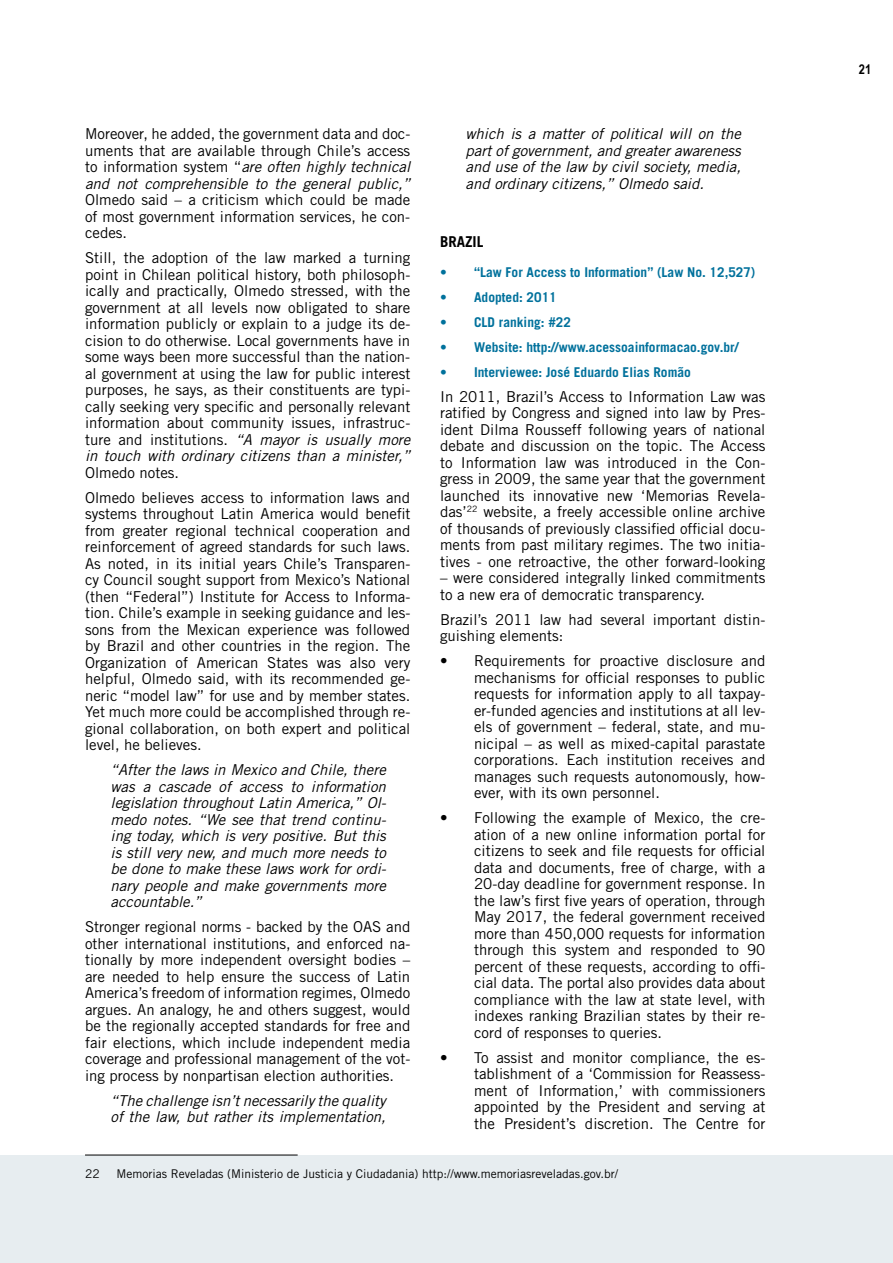
<style>
.page{position:relative;width:893px;height:1263px;background:#fff}
.page>*{position:absolute;margin:0;border:0;box-sizing:border-box;transform-origin:0 0}
.t1{font:15px/16.5px "Trade Gothic";color:#000;text-align:justify}
.t2{font:italic 15px/16.5px "Trade Gothic";color:#000;text-align:justify}
.t3{font:700 15px "Trade Gothic";color:#000}
.t4{font:700 13.5px "Trade Gothic";color:#00719c}
.t5{font:700 13.5px "Arial Narrow";color:#000}
.t6{font:12px "Trade Gothic";color:#000}
.s1{font-style:italic}
</style>
<div class="page">
<div style="left:0;top:1155px;width:893px;height:108px;background:#e7edf0"></div>
<hr style="left:85px;top:1155px;width:213px;height:1px;background:#000">
<p class="t1" style="left:85px;top:125px;width:327px">Moreover, he added, the government data and doc&shy;uments that are available through Chile’s access to information system “<span class="s1">are often highly technical and not comprehensible to the general public,”</span></p>
<p class="t1" style="left:85px;top:191px;width:327px">Olmedo said – a criticism which could be made of most government information services, he con&shy;cedes.</p>
<p class="t1" style="left:85px;top:249px;width:327px">Still, the adoption of the law marked a turning point in Chilean political history, both philosoph&shy;ically and practically, Olmedo stressed, with the government at all levels now obligated to share information publicly or explain to a judge its de&shy;cision to do otherwise. Local governments have in some ways been more successful than the nation&shy;al government at using the law for public interest purposes, he says, as their constituents are typi&shy;cally seeking very specific and personally relevant information about community issues, infrastruc&shy;ture and institutions. <span class="s1">“A mayor is usually more in touch with ordinary citizens than a minister,”</span></p>
<p class="t1" style="left:85px;top:460px;width:327px;line-height:25px">Olmedo notes.<br>Olmedo believes access to information laws and</p>
<p class="t1" style="left:85px;top:505px;width:327px">systems throughout Latin America would benefit from greater regional technical cooperation and reinforcement of agreed standards for such laws.<br>As noted, in its initial years Chile’s Transparen&shy;cy Council sought support from Mexico’s National (then “Federal”) Institute for Access to Informa&shy;tion. Chile’s example in seeking guidance and les&shy;sons from the Mexican experience was followed by Brazil and other countries in the region. The Organization of American States was also very helpful, Olmedo said, with its recommended ge&shy;neric “model law” for use and by member states.<br>Yet much more could be accomplished through re&shy;gional collaboration, on both expert and political level, he believes.</p>
<p class="t2" style="left:111px;top:761px;width:277px">“After the laws in Mexico and Chile, there was a cascade of access to information legislation throughout Latin America,” Ol&shy;medo notes. “We see that trend continu&shy;ing today, which is very positive. But this is still very new, and much more needs to be done to make these laws work for ordi&shy;nary people and make governments more accountable.”</p>
<p class="t1" style="left:85px;top:918px;width:327px">Stronger regional norms - backed by the OAS and other international institutions, and enforced na&shy;tionally by more independent oversight bodies – are needed to help ensure the success of Latin America’s freedom of information regimes, Olmedo argues. An analogy, he and others suggest, would be the regionally accepted standards for free and fair elections, which include independent media coverage and professional management of the vot&shy;ing process by nonpartisan election authorities.</p>
<p class="t2" style="left:111px;top:1092px;width:277px">“The challenge isn’t necessarily the quality of the law, but rather its implementation,</p>
<p class="t2" style="left:466px;top:125px;width:277px">which is a matter of political will on the part of government, and greater awareness and use of the law by civil society, media, and ordinary citizens,” Olmedo said.</p>
<p class="t3" style="left:440px;top:233px;width:45px">BRAZIL</p>
<p class="t4" style="left:440px;top:263px;width:317px">• “Law For Access to Information” (Law No. 12,527)</p>
<p class="t4" style="left:440px;top:288px;width:118px">• Adopted: 2011</p>
<p class="t4" style="left:440px;top:313px;width:132px">• CLD ranking: #22</p>
<p class="t4" style="left:440px;top:338px;width:300px">• Website: http://www.acessoainformacao.gov.br/</p>
<p class="t4" style="left:440px;top:363px;width:252px">• Interviewee: José Eduardo Elias Romão</p>
<p class="t1" style="left:440px;top:388px;width:327px">In 2011, Brazil’s Access to Information Law was ratified by Congress and signed into law by Pres&shy;ident Dilma Rousseff following years of national debate and discussion on the topic. The Access to Information law was introduced in the Con&shy;gress in 2009, the same year that the government launched its innovative new ‘Memorias Revela&shy;das’<sup>22</sup> website, a freely accessible online archive of thousands of previously classified official docu&shy;ments from past military regimes. The two initia&shy;tives - one retroactive, the other forward-looking</p>
<p class="t1" style="left:440px;top:569px;width:327px">– were considered integrally linked commitments to a new era of democratic transparency.</p>
<p class="t1" style="left:440px;top:611px;width:327px">Brazil’s 2011 law had several important distin&shy;guishing elements:</p>
<p class="t1" style="left:474px;top:652px;width:293px;text-indent:-34px">• Requirements for proactive disclosure and mechanisms for official responses to public requests for information apply to all taxpay&shy;er-funded agencies and institutions at all lev&shy;els of government – federal, state, and mu&shy;nicipal – as well as mixed-capital parastate corporations. Each institution receives and manages such requests autonomously, how&shy;ever, with its own personnel.</p>
<p class="t1" style="left:474px;top:809px;width:293px;text-indent:-34px">• Following the example of Mexico, the cre&shy;ation of a new online information portal for citizens to seek and file requests for official data and documents, free of charge, with a 20-day deadline for government response. In the law’s first five years of operation, through May 2017, the federal government received more than 450,000 requests for information through this system and responded to 90 percent of these requests, according to offi&shy;cial data. The portal also provides data about compliance with the law at state level, with indexes ranking Brazilian states by their re&shy;cord of responses to queries.</p>
<p class="t1" style="left:474px;top:1049px;width:293px;text-indent:-34px">• To assist and monitor compliance, the es&shy;tablishment of a ‘Commission for Reassess&shy;ment of Information,’ with commissioners appointed by the President and serving at the President’s discretion. The Centre for</p>
<p class="t6" style="left:85px;top:1166px;width:16px">22</p>
<p class="t6" style="left:117px;top:1166px;width:503px">Memorias Reveladas (Ministerio de Justicia y Ciudadania) http://www.memoriasreveladas.gov.br/</p>
<p class="t5" style="left:859px;top:59px;width:14px">21</p>
</div>
